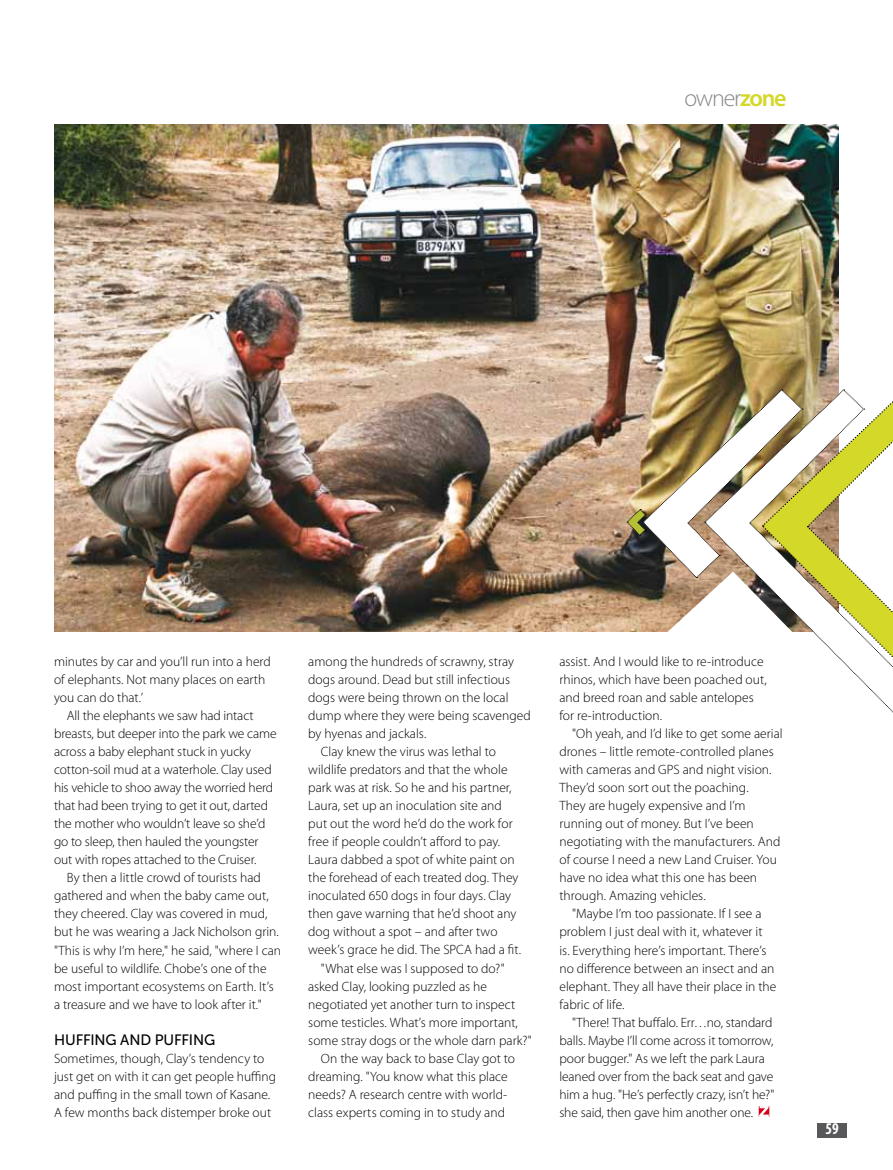
<style>
.page{position:relative;width:893px;height:1170px;background:#fff}
.page>*{position:absolute;margin:0;border:0;box-sizing:border-box;transform-origin:0 0}
.t1{font:300 24px "Myriad Pro";letter-spacing:-.05em;color:#87888a}
.t2{font:700 condensed 16.5px "Myriad Pro";color:#fff;scale:.94 1}
.t3{font:15px "Museo Sans 500";letter-spacing:-.005em;color:#000}
.t4{font:300 13.5px/18px "Myriad Pro";color:#000}
.s1{font-weight:600;color:#d3d829}
</style>
<div class="page">
<div style="left:817px;top:1123px;width:26px;height:14px;background:#58585a"></div>
<hr style="left:844px;top:1123px;width:3px;height:14px;background:#58585a">
<img style="left:54px;top:124px;width:785px;height:507px">
<img style="left:627px;top:389px;width:266px;height:324px">
<svg style="left:759px;top:1106px;width:10px;height:10px"></svg>
<h1 class="t1" style="left:684px;top:85px;width:104px">owner<span class="s1">zone</span></h1>
<p class="t4" style="left:54px;top:653px;width:218px">minutes by car and you’ll run into a herd of elephants. Not many places on earth you can do that.’</p>
<p class="t4" style="left:54px;top:707px;width:224px;text-indent:13px">All the elephants we saw had intact breasts, but deeper into the park we came across a baby elephant stuck in yucky cotton-soil mud at a waterhole. Clay used his vehicle to shoo away the worried herd that had been trying to get it out, darted the mother who wouldn’t leave so she’d go to sleep, then hauled the youngster out with ropes attached to the Cruiser.</p>
<p class="t4" style="left:54px;top:869px;width:229px;text-indent:13px">By then a little crowd of tourists had gathered and when the baby came out, they cheered. Clay was covered in mud, but he was wearing a Jack Nicholson grin. "This is why I’m here," he said, "where I can be useful to wildlife. Chobe’s one of the most important ecosystems on Earth. It’s a treasure and we have to look after it."</p>
<p class="t3" style="left:54px;top:1031px;width:163px">HUFFING AND PUFFING</p>
<p class="t4" style="left:54px;top:1049px;width:224px">Sometimes, though, Clay’s tendency to just get on with it can get people huffing and puffing in the small town of Kasane.<br>A few months back distemper broke out</p>
<p class="t4" style="left:308px;top:653px;width:207px">among the hundreds of scrawny, stray</p>
<p class="t4" style="left:308px;top:671px;width:203px">dogs around. Dead but still infectious</p>
<p class="t4" style="left:308px;top:689px;width:202px">dogs were being thrown on the local</p>
<p class="t4" style="left:308px;top:707px;width:224px">dump where they were being scavenged</p>
<p class="t4" style="left:308px;top:725px;width:120px">by hyenas and jackals.</p>
<p class="t4" style="left:321px;top:743px;width:176px">Clay knew the virus was lethal to</p>
<p class="t4" style="left:308px;top:761px;width:201px">wildlife predators and that the whole</p>
<p class="t4" style="left:308px;top:779px;width:205px">park was at risk. So he and his partner,</p>
<p class="t4" style="left:308px;top:797px;width:195px">Laura, set up an inoculation site and</p>
<p class="t4" style="left:308px;top:815px;width:206px">put out the word he’d do the work for</p>
<p class="t4" style="left:308px;top:833px;width:193px">free if people couldn’t afford to pay.</p>
<p class="t4" style="left:308px;top:851px;width:208px">Laura dabbed a spot of white paint on</p>
<p class="t4" style="left:308px;top:869px;width:212px">the forehead of each treated dog. They</p>
<p class="t4" style="left:308px;top:887px;width:204px">inoculated 650 dogs in four days. Clay</p>
<p class="t4" style="left:308px;top:905px;width:210px">then gave warning that he’d shoot any</p>
<p class="t4" style="left:308px;top:923px;width:191px">dog without a spot – and after two</p>
<p class="t4" style="left:308px;top:941px;width:214px">week’s grace he did. The SPCA had a fit.</p>
<p class="t4" style="left:321px;top:959px;width:185px">"What else was I supposed to do?"</p>
<p class="t4" style="left:308px;top:977px;width:180px">asked Clay, looking puzzled as he</p>
<p class="t4" style="left:308px;top:995px;width:209px">negotiated yet another turn to inspect</p>
<p class="t4" style="left:308px;top:1013px;width:211px">some testicles. What’s more important,</p>
<p class="t4" style="left:308px;top:1031px;width:225px">some stray dogs or the whole darn park?"</p>
<p class="t4" style="left:321px;top:1049px;width:196px">On the way back to base Clay got to</p>
<p class="t4" style="left:308px;top:1067px;width:201px">dreaming. "You know what this place</p>
<p class="t4" style="left:308px;top:1085px;width:201px">needs? A research centre with world-</p>
<p class="t4" style="left:308px;top:1103px;width:198px">class experts coming in to study and</p>
<p class="t4" style="left:559px;top:653px;width:209px">assist. And I would like to re-introduce rhinos, which have been poached out, and breed roan and sable antelopes for re-introduction.</p>
<p class="t4" style="left:572px;top:725px;width:212px">"Oh yeah, and I’d like to get some aerial</p>
<p class="t4" style="left:559px;top:743px;width:216px">drones – little remote-controlled planes</p>
<p class="t4" style="left:559px;top:761px;width:214px">with cameras and GPS and night vision.</p>
<p class="t4" style="left:559px;top:779px;width:191px">They’d soon sort out the poaching.</p>
<p class="t4" style="left:559px;top:797px;width:187px">They are hugely expensive and I’m</p>
<p class="t4" style="left:559px;top:815px;width:196px">running out of money. But I’ve been</p>
<p class="t4" style="left:559px;top:833px;width:222px">negotiating with the manufacturers. And</p>
<p class="t4" style="left:559px;top:851px;width:219px">of course I need a new Land Cruiser. You</p>
<p class="t4" style="left:559px;top:869px;width:199px">have no idea what this one has been</p>
<p class="t4" style="left:559px;top:887px;width:148px">through. Amazing vehicles.</p>
<p class="t4" style="left:572px;top:905px;width:191px">"Maybe I’m too passionate. If I see a</p>
<p class="t4" style="left:559px;top:923px;width:205px">problem I just deal with it, whatever it</p>
<p class="t4" style="left:559px;top:941px;width:208px">is. Everything here’s important. There’s</p>
<p class="t4" style="left:559px;top:959px;width:216px">no difference between an insect and an</p>
<p class="t4" style="left:559px;top:977px;width:218px">elephant. They all have their place in the</p>
<p class="t4" style="left:559px;top:995px;width:66px">fabric of life.</p>
<p class="t4" style="left:572px;top:1013px;width:202px">"There! That buffalo. Err…no, standard</p>
<p class="t4" style="left:559px;top:1031px;width:215px">balls. Maybe I’ll come across it tomorrow,</p>
<p class="t4" style="left:559px;top:1049px;width:207px">poor bugger." As we left the park Laura</p>
<p class="t4" style="left:559px;top:1067px;width:215px">leaned over from the back seat and gave</p>
<p class="t4" style="left:559px;top:1085px;width:216px">him a hug. "He’s perfectly crazy, isn’t he?"</p>
<p class="t4" style="left:559px;top:1103px;width:195px">she said, then gave him another one.</p>
<p class="t2" style="left:826px;top:1117px;width:16px">59</p>
</div>
